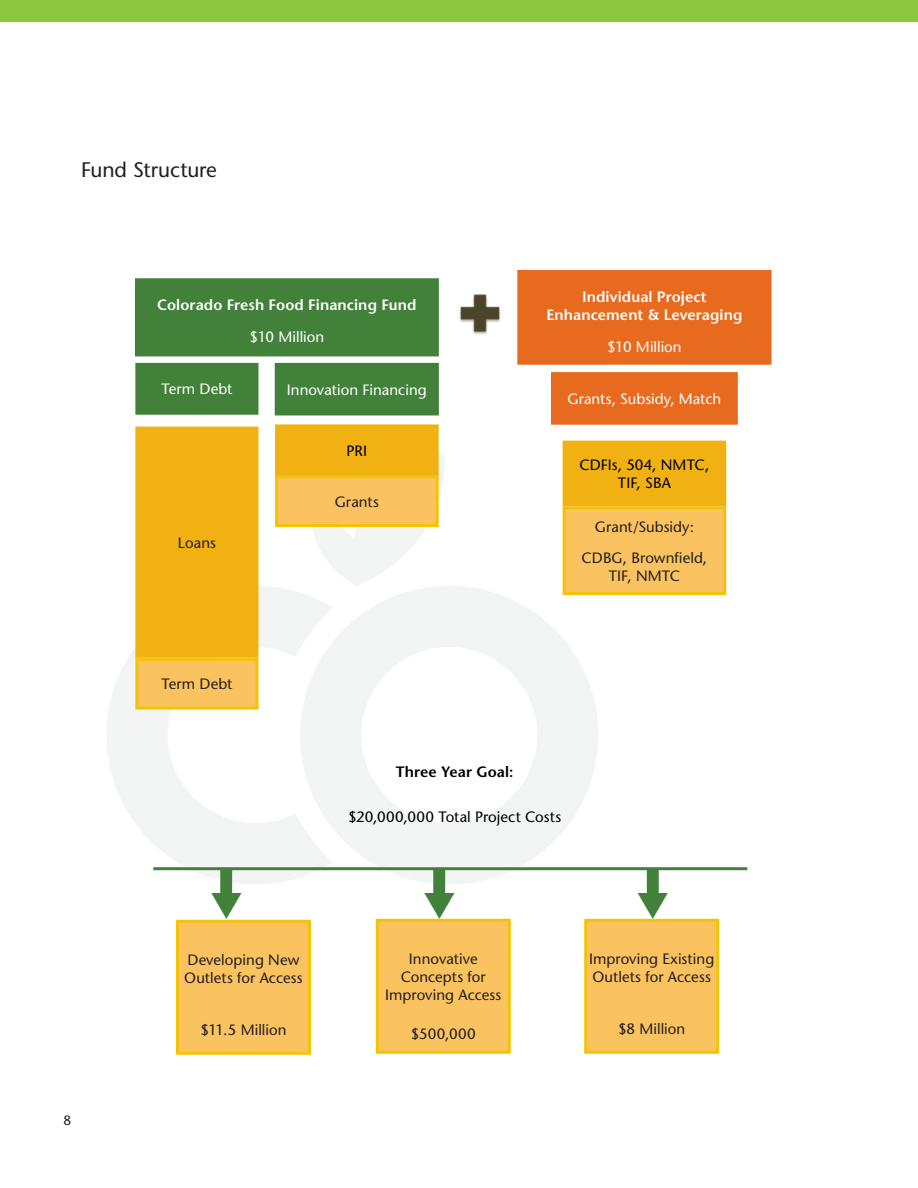
<style>
.page{position:relative;width:918px;height:1188px;background:#fff}
.page>*{position:absolute;margin:0;border:0;box-sizing:border-box;transform-origin:0 0}
.head_CO_fund_new{font:500 21px "Stone Sans Std";letter-spacing:-.01em;color:#231f20}
.t1{font:500 15px/18px "Stone Sans Std";letter-spacing:.005em;color:#231f20;text-align:center}
.t2{font:600 15px "Stone Sans Std";letter-spacing:.01em;color:#fff}
.t3{font:500 15px "Stone Sans Std";color:#fff}
.t4{font:500 15px/18px "Stone Sans Std";letter-spacing:.005em;color:#000;text-align:center}
.t5{font:600 15px "Stone Sans Std";letter-spacing:.005em;color:#000}
.pagenum{font:500 13.5px "Stone Sans Std";color:#231f20}
</style>
<div class="page">
<img style="left:0;top:0;width:918px;height:1004px">
<div style="left:68px;top:69px;width:782px;height:171px;background:#fff"></div>
<div style="left:136px;top:280px;width:301px;height:75px;background:#428139"></div>
<div style="left:135px;top:278px;width:304px;height:78px;border:3px solid #428139"></div>
<div style="left:519px;top:272px;width:251px;height:91px;background:#e86a1f"></div>
<div style="left:517px;top:270px;width:255px;height:95px;border:3px solid #e86a1f"></div>
<img style="left:458px;top:294px;width:44px;height:42px">
<div style="left:137px;top:364px;width:120px;height:49px;background:#428139"></div>
<div style="left:135px;top:363px;width:123px;height:52px;border:3px solid #428139"></div>
<div style="left:276px;top:364px;width:161px;height:50px;background:#428139"></div>
<div style="left:275px;top:363px;width:164px;height:52px;border:3px solid #428139"></div>
<div style="left:553px;top:374px;width:183px;height:49px;background:#e86a1f"></div>
<div style="left:551px;top:372px;width:187px;height:53px;border:3px solid #e86a1f"></div>
<div style="left:137px;top:428px;width:120px;height:228px;background:#f1b112"></div>
<div style="left:135px;top:427px;width:123px;height:231px;border:3px solid #f1b112"></div>
<div style="left:137px;top:659px;width:120px;height:49px;background:#fbc35f"></div>
<div style="left:135px;top:658px;width:123px;height:52px;border:3px solid #f2c407"></div>
<div style="left:277px;top:426px;width:160px;height:49px;background:#f1b112"></div>
<div style="left:275px;top:424px;width:164px;height:52px;border:3px solid #f1b112"></div>
<div style="left:277px;top:477px;width:160px;height:49px;background:#fbc35f"></div>
<div style="left:275px;top:475px;width:164px;height:52px;border:3px solid #f2c407"></div>
<div style="left:564px;top:442px;width:161px;height:63px;background:#f1b112"></div>
<div style="left:563px;top:441px;width:163px;height:66px;border:3px solid #f1b112"></div>
<div style="left:564px;top:508px;width:161px;height:86px;background:#fbc35f"></div>
<div style="left:563px;top:506px;width:163px;height:89px;border:3px solid #f2c407"></div>
<hr style="left:153px;top:867px;width:594px;height:3px;background:#428139">
<div style="left:177px;top:921px;width:132px;height:132px;background:#fbc35f"></div>
<div style="left:176px;top:920px;width:135px;height:135px;border:3px solid #f2c407"></div>
<div style="left:377px;top:920px;width:132px;height:132px;background:#fbc35f"></div>
<div style="left:376px;top:919px;width:135px;height:135px;border:3px solid #f2c407"></div>
<div style="left:586px;top:920px;width:132px;height:132px;background:#fbc35f"></div>
<div style="left:584px;top:919px;width:135px;height:135px;border:3px solid #f2c407"></div>
<div style="left:220px;top:868px;width:12px;height:34px;background:#428139;border:2px solid #428139"></div>
<div style="left:433px;top:868px;width:12px;height:34px;background:#428139;border:2px solid #428139"></div>
<div style="left:647px;top:868px;width:12px;height:34px;background:#428139;border:2px solid #428139"></div>
<svg style="left:211px;top:893px;width:30px;height:27px"></svg>
<svg style="left:424px;top:893px;width:30px;height:27px"></svg>
<svg style="left:638px;top:893px;width:30px;height:27px"></svg>
<p class="head_CO_fund_new" style="left:81px;top:158px;width:137px">Fund Structure</p>
<p class="t2" style="left:157px;top:296px;width:261px">Colorado Fresh Food Financing Fund</p>
<p class="t3" style="left:250px;top:328px;width:76px">$10 Million</p>
<p class="t3" style="left:161px;top:380px;width:73px">Term Debt</p>
<p class="t3" style="left:287px;top:381px;width:141px">Innovation Financing</p>
<p class="t1" style="left:178px;top:533px;width:40px">Loans</p>
<p class="t1" style="left:161px;top:675px;width:73px">Term Debt</p>
<p class="t4" style="left:347px;top:442px;width:22px">PRI</p>
<p class="t1" style="left:335px;top:492px;width:46px">Grants</p>
<p class="t2" style="left:582px;top:288px;width:126px">Individual Project</p>
<p class="t2" style="left:546px;top:306px;width:198px">Enhancement &amp; Leveraging</p>
<p class="t3" style="left:607px;top:337px;width:76px">$10 Million</p>
<p class="t3" style="left:568px;top:390px;width:155px">Grants, Subsidy, Match</p>
<p class="t4" style="left:579px;top:456px;width:131px">CDFIs, 504, NMTC,<br>TIF, SBA</p>
<p class="t1" style="left:595px;top:517px;width:101px">Grant/Subsidy:</p>
<p class="t1" style="left:582px;top:549px;width:127px">CDBG, Brownfield,<br>TIF, NMTC</p>
<p class="t5" style="left:396px;top:763px;width:119px">Three Year Goal:</p>
<p class="t4" style="left:348px;top:808px;width:215px">$20,000,000 Total Project Costs</p>
<p class="pagenum" style="left:64px;top:1113px;width:9px">8</p>
<p class="t1" style="left:184px;top:951px;width:120px;text-align:left">Developing New<br>Outlets for Access</p>
<p class="t1" style="left:200px;top:1021px;width:88px">$11.5 Million</p>
<p class="t1" style="left:385px;top:950px;width:118px">Innovative<br>Concepts for<br>Improving Access</p>
<p class="t1" style="left:411px;top:1024px;width:66px">$500,000</p>
<p class="t1" style="left:589px;top:950px;width:127px;text-align:left">Improving Existing<br>Outlets for Access</p>
<p class="t1" style="left:618px;top:1020px;width:69px">$8 Million</p>
</div>
